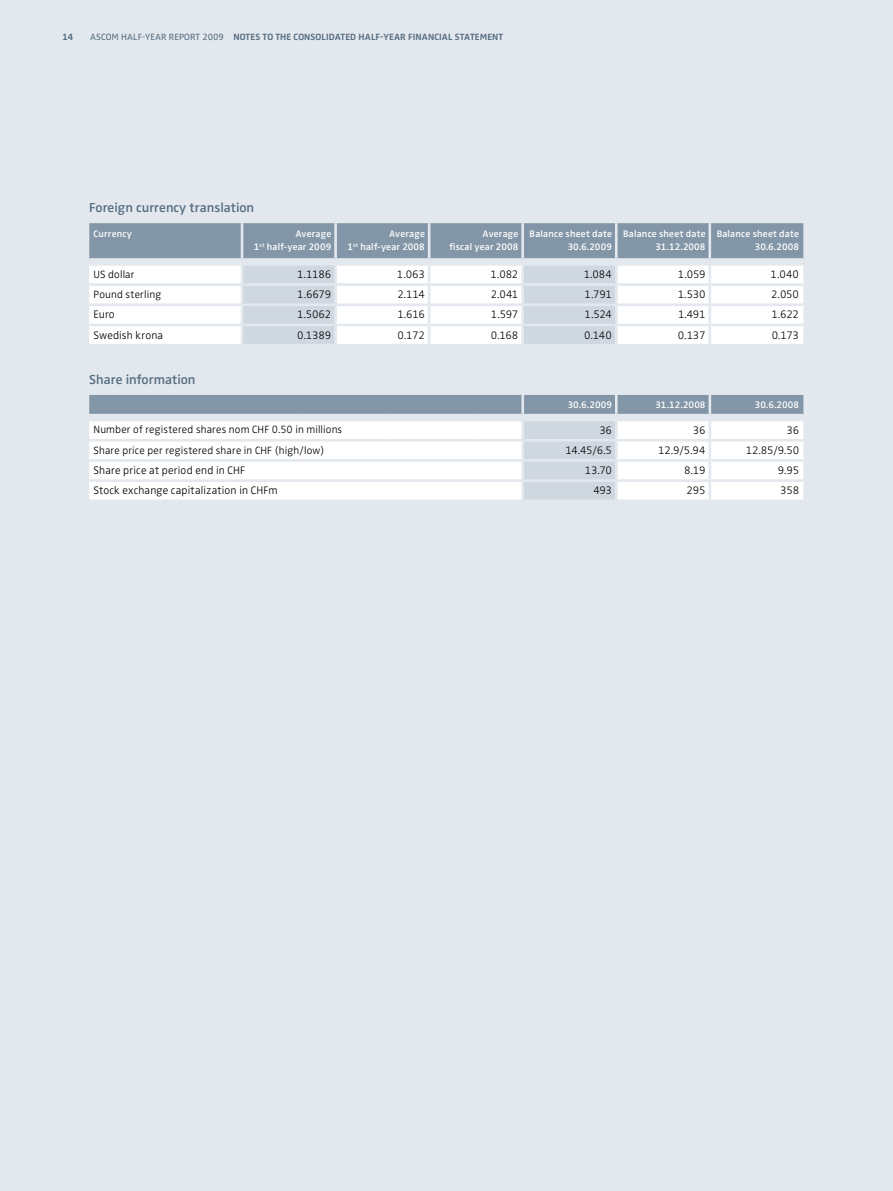
<style>
.page{position:relative;width:893px;height:1191px;background:#e2e8ed}
.page>*{position:absolute;margin:0;border:0;box-sizing:border-box;transform-origin:0 0}
.t1{font:600 13.5px "Ascom Zwo";color:#566d81}
.t2{font:300 11.25px "Ascom Zwo";letter-spacing:.01em;color:#000}
.t3{font:300 10.8px "Ascom Zwo";letter-spacing:.015em;color:#000}
.t4{font:600 9.75px/13.5px "Ascom Zwo";letter-spacing:.015em;color:#fff;text-align:right}
.t5{font:700 9.3px "Ascom Zwo";letter-spacing:.01em;color:#566d81}
.t6{font:9.3px "Ascom Zwo";letter-spacing:.01em;color:#566d81}
.s1{font-weight:400}
</style>
<div class="page">
<svg style="left:89px;top:223px;width:714px;height:121px;background:#cfd7de"></svg>
<hr style="left:521px;top:306px;width:3px;height:18px;background:#e2e8ed">
<hr style="left:521px;top:326px;width:3px;height:18px;background:#e2e8ed">
<hr style="left:615px;top:306px;width:3px;height:18px;background:#e2e8ed">
<hr style="left:615px;top:326px;width:3px;height:18px;background:#e2e8ed">
<hr style="left:708px;top:306px;width:3px;height:18px;background:#e2e8ed">
<hr style="left:708px;top:326px;width:3px;height:18px;background:#e2e8ed">
<svg style="left:89px;top:395px;width:714px;height:105px;background:#dfe4e9"></svg>
<hr style="left:710px;top:414px;width:93px;height:2px;background:#e2e8ed">
<hr style="left:89px;top:419px;width:211px;height:2px;background:#e2e8ed">
<hr style="left:300px;top:419px;width:89px;height:2px;background:#e2e8ed">
<hr style="left:389px;top:419px;width:89px;height:2px;background:#e2e8ed">
<hr style="left:478px;top:419px;width:45px;height:2px;background:#e2e8ed">
<hr style="left:89px;top:439px;width:211px;height:2px;background:#e2e8ed">
<hr style="left:300px;top:439px;width:89px;height:2px;background:#e2e8ed">
<hr style="left:389px;top:439px;width:89px;height:2px;background:#e2e8ed">
<hr style="left:478px;top:439px;width:45px;height:2px;background:#e2e8ed">
<hr style="left:89px;top:459px;width:211px;height:3px;background:#e2e8ed">
<hr style="left:300px;top:459px;width:89px;height:3px;background:#e2e8ed">
<hr style="left:389px;top:459px;width:89px;height:3px;background:#e2e8ed">
<hr style="left:478px;top:459px;width:45px;height:3px;background:#e2e8ed">
<hr style="left:89px;top:479px;width:211px;height:3px;background:#e2e8ed">
<hr style="left:300px;top:479px;width:89px;height:3px;background:#e2e8ed">
<hr style="left:389px;top:479px;width:89px;height:3px;background:#e2e8ed">
<hr style="left:478px;top:479px;width:45px;height:3px;background:#e2e8ed">
<hr style="left:521px;top:421px;width:3px;height:18px;background:#e2e8ed">
<hr style="left:523px;top:419px;width:93px;height:2px;background:#e2e8ed">
<hr style="left:615px;top:421px;width:3px;height:18px;background:#e2e8ed">
<hr style="left:616px;top:419px;width:94px;height:2px;background:#e2e8ed">
<hr style="left:708px;top:421px;width:3px;height:18px;background:#e2e8ed">
<hr style="left:710px;top:419px;width:93px;height:2px;background:#e2e8ed">
<hr style="left:521px;top:441px;width:3px;height:18px;background:#e2e8ed">
<hr style="left:523px;top:439px;width:93px;height:2px;background:#e2e8ed">
<hr style="left:615px;top:441px;width:3px;height:18px;background:#e2e8ed">
<hr style="left:616px;top:439px;width:94px;height:2px;background:#e2e8ed">
<hr style="left:708px;top:441px;width:3px;height:18px;background:#e2e8ed">
<hr style="left:710px;top:439px;width:93px;height:2px;background:#e2e8ed">
<hr style="left:523px;top:459px;width:93px;height:3px;background:#e2e8ed">
<hr style="left:523px;top:479px;width:93px;height:3px;background:#e2e8ed">
<hr style="left:616px;top:459px;width:94px;height:3px;background:#e2e8ed">
<hr style="left:616px;top:479px;width:94px;height:3px;background:#e2e8ed">
<hr style="left:710px;top:459px;width:93px;height:3px;background:#e2e8ed">
<hr style="left:710px;top:479px;width:93px;height:3px;background:#e2e8ed">
<hr style="left:521px;top:462px;width:3px;height:17px;background:#e2e8ed">
<hr style="left:521px;top:482px;width:3px;height:17px;background:#e2e8ed">
<hr style="left:615px;top:462px;width:3px;height:17px;background:#e2e8ed">
<hr style="left:615px;top:482px;width:3px;height:17px;background:#e2e8ed">
<hr style="left:708px;top:462px;width:3px;height:17px;background:#e2e8ed">
<hr style="left:708px;top:482px;width:3px;height:17px;background:#e2e8ed">
<p class="t5" style="left:62px;top:32px;width:12px">14</p>
<p class="t6" style="left:90px;top:32px;width:13px">ASCOM</p>
<p class="t6" style="left:121px;top:32px;width:36px">HALF-YEAR</p>
<p class="t6" style="left:169px;top:32px;width:12px">REPORT</p>
<p class="t5" style="left:202px;top:32px;width:163px"><span class="s1">2009</span> NOTES TO THE CONSOLI DATED HALF</p>
<p class="t5" style="left:380px;top:32px;width:39px">-YEAR FINANCIAL</p>
<p class="t5" style="left:455px;top:32px;width:50px">STATEMENT</p>
<p class="t1" style="left:89px;top:200px;width:166px">Foreign currency translation</p>
<p class="t4" style="left:94px;top:227px;width:40px">Currency</p>
<p class="t4" style="left:254px;top:227px;width:79px">Average<br>1<sup>st</sup> half-year 2009</p>
<p class="t4" style="left:348px;top:227px;width:79px">Average<br>1<sup>st</sup> half-year 2008</p>
<p class="t4" style="left:450px;top:227px;width:70px">Average<br>fiscal year 2008</p>
<p class="t4" style="left:530px;top:227px;width:84px">Balance sheet date<br>30.6.2009</p>
<p class="t4" style="left:623px;top:227px;width:84px">Balance sheet date<br>31.12.2008</p>
<p class="t4" style="left:717px;top:227px;width:84px">Balance sheet date<br>30.6.2008</p>
<p class="t3" style="left:94px;top:268px;width:42px">US dollar</p>
<p class="t2" style="left:297px;top:268px;width:36px">1.1186</p>
<p class="t2" style="left:397px;top:268px;width:29px">1.063</p>
<p class="t2" style="left:490px;top:268px;width:29px">1.082</p>
<p class="t2" style="left:584px;top:268px;width:30px">1.084</p>
<p class="t2" style="left:678px;top:268px;width:29px">1.059</p>
<p class="t2" style="left:771px;top:268px;width:30px">1.040</p>
<p class="t3" style="left:94px;top:288px;width:69px">Pound sterling</p>
<p class="t2" style="left:297px;top:288px;width:36px">1.6679</p>
<p class="t2" style="left:397px;top:288px;width:29px">2.114</p>
<p class="t2" style="left:491px;top:288px;width:29px">2.041</p>
<p class="t2" style="left:585px;top:288px;width:29px">1.791</p>
<p class="t2" style="left:678px;top:288px;width:29px">1.530</p>
<p class="t2" style="left:771px;top:288px;width:29px">2.050</p>
<p class="t2" style="left:94px;top:308px;width:23px">Euro</p>
<p class="t2" style="left:297px;top:308px;width:36px">1.5062</p>
<p class="t2" style="left:397px;top:308px;width:29px">1.616</p>
<p class="t2" style="left:491px;top:308px;width:29px">1.597</p>
<p class="t2" style="left:585px;top:308px;width:29px">1.524</p>
<p class="t2" style="left:678px;top:308px;width:29px">1.491</p>
<p class="t2" style="left:771px;top:308px;width:29px">1.622</p>
<p class="t2" style="left:94px;top:328px;width:71px">Swedish krona</p>
<p class="t2" style="left:297px;top:328px;width:36px">0.1389</p>
<p class="t2" style="left:397px;top:328px;width:29px">0.172</p>
<p class="t2" style="left:491px;top:328px;width:29px">0.168</p>
<p class="t2" style="left:584px;top:328px;width:29px">0.140</p>
<p class="t2" style="left:678px;top:328px;width:29px">0.137</p>
<p class="t2" style="left:772px;top:328px;width:29px">0.173</p>
<p class="t1" style="left:89px;top:371px;width:108px">Share information</p>
<p class="t4" style="left:568px;top:398px;width:46px">30.6.2009</p>
<p class="t4" style="left:656px;top:398px;width:52px">31.12.2008</p>
<p class="t4" style="left:755px;top:398px;width:46px">30.6.2008</p>
<p class="t3" style="left:94px;top:423px;width:250px">Number of registered shares nom CH F 0.50 in millions</p>
<p class="t2" style="left:599px;top:423px;width:14px">36</p>
<p class="t2" style="left:693px;top:423px;width:14px">36</p>
<p class="t2" style="left:786px;top:423px;width:14px">36</p>
<p class="t3" style="left:94px;top:444px;width:232px">Share price per registered share in CH F (high/low)</p>
<p class="t2" style="left:565px;top:443px;width:48px">14.45/6.5</p>
<p class="t2" style="left:658px;top:443px;width:49px">12.9/5.94</p>
<p class="t2" style="left:746px;top:443px;width:55px">12.85/9.50</p>
<p class="t2" style="left:94px;top:464px;width:153px">Share price at period end in CH F</p>
<p class="t2" style="left:585px;top:464px;width:29px">13.70</p>
<p class="t2" style="left:684px;top:464px;width:23px">8.19</p>
<p class="t2" style="left:778px;top:464px;width:23px">9.95</p>
<p class="t2" style="left:94px;top:484px;width:186px">Stock exchange capitalization in CH Fm</p>
<p class="t2" style="left:593px;top:484px;width:20px">493</p>
<p class="t2" style="left:687px;top:484px;width:20px">295</p>
<p class="t2" style="left:780px;top:484px;width:20px">358</p>
</div>
